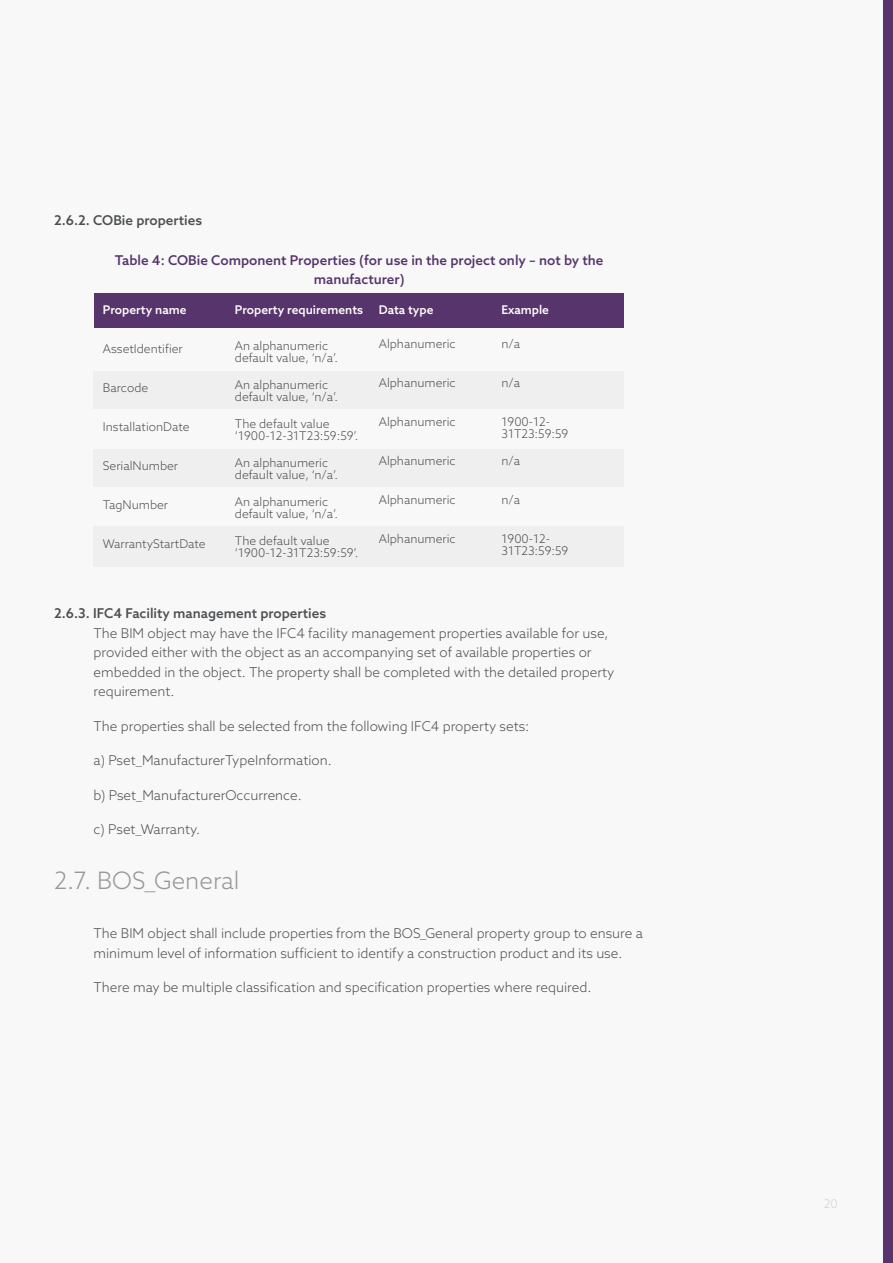
<style>
.page{position:relative;width:893px;height:1263px;background:#fff}
.page>*{position:absolute;margin:0;border:0;box-sizing:border-box;transform-origin:0 0}
.t1{font:300 24px "Azo Sans";color:#989898}
.t2{font:300 13.5px/19.5px "Azo Sans";color:#4d5053}
.t3{font:500 13.5px/19.5px "Azo Sans";color:#57356c;text-align:center}
.t4{font:500 13.5px "Azo Sans";color:#4d5053}
.t5{font:300 12px/12px "Azo Sans";color:#4d5053}
.t6{font:500 12px "Azo Sans";color:#fff}
.t7{font:300 12px "Azo Sans";color:#d1d1d1}
</style>
<div class="page">
<div style="left:882px;top:0;width:11px;height:1263px;background:#57356c"></div>
<div style="left:0;top:0;width:882px;height:1263px;background:#f8f8f8"></div>
<hr style="left:892px;top:0;width:1px;height:1263px;background:#f8f8f8">
<div style="left:94px;top:371px;width:530px;height:38px;background:#efefef"></div>
<div style="left:94px;top:449px;width:530px;height:38px;background:#efefef"></div>
<div style="left:94px;top:527px;width:530px;height:40px;background:#efefef"></div>
<div style="left:95px;top:294px;width:529px;height:34px;background:#57356c"></div>
<p class="t4" style="left:54px;top:211px;width:150px">2.6.2. COBie properties</p>
<p class="t3" style="left:115px;top:250px;width:490px">Table 4: COBie Component Properties (for use in the project only – not by the manufacturer)</p>
<p class="t6" style="left:103px;top:302px;width:85px">Property name</p>
<p class="t5" style="left:103px;top:342px;width:81px">AssetIdentifier</p>
<p class="t5" style="left:103px;top:381px;width:47px">Barcode</p>
<p class="t5" style="left:103px;top:420px;width:88px">InstallationDate</p>
<p class="t5" style="left:103px;top:459px;width:77px">SerialNumber</p>
<p class="t5" style="left:103px;top:498px;width:67px">TagNumber</p>
<p class="t5" style="left:103px;top:537px;width:104px">WarrantyStartDate</p>
<p class="t6" style="left:235px;top:302px;width:130px">Property requirements</p>
<p class="t5" style="left:235px;top:339px;width:105px">An alphanumeric default value, ‘n/a’.</p>
<p class="t5" style="left:235px;top:378px;width:105px">An alphanumeric default value, ‘n/a’.</p>
<p class="t5" style="left:235px;top:417px;width:125px">The default value ‘1900-12-31T23:59:59’.</p>
<p class="t5" style="left:235px;top:456px;width:105px">An alphanumeric default value, ‘n/a’.</p>
<p class="t5" style="left:235px;top:495px;width:105px">An alphanumeric default value, ‘n/a’.</p>
<p class="t5" style="left:235px;top:534px;width:125px">The default value ‘1900-12-31T23:59:59’.</p>
<p class="t6" style="left:379px;top:302px;width:56px">Data type</p>
<p class="t5" style="left:379px;top:338px;width:78px">Alphanumeric</p>
<p class="t5" style="left:379px;top:377px;width:78px">Alphanumeric</p>
<p class="t5" style="left:379px;top:416px;width:78px">Alphanumeric</p>
<p class="t5" style="left:379px;top:455px;width:78px">Alphanumeric</p>
<p class="t5" style="left:379px;top:494px;width:78px">Alphanumeric</p>
<p class="t5" style="left:379px;top:533px;width:78px">Alphanumeric</p>
<p class="t4" style="left:54px;top:604px;width:274px">2.6.3. IFC4 Facility management properties</p>
<p class="t6" style="left:501px;top:302px;width:49px">Example</p>
<p class="t5" style="left:501px;top:338px;width:20px">n/a</p>
<p class="t5" style="left:501px;top:377px;width:20px">n/a</p>
<p class="t5" style="left:501px;top:416px;width:68px">1900-12-<br>31T23:59:59</p>
<p class="t5" style="left:501px;top:455px;width:20px">n/a</p>
<p class="t5" style="left:501px;top:494px;width:20px">n/a</p>
<p class="t5" style="left:501px;top:533px;width:68px">1900-12-<br>31T23:59:59</p>
<p class="t2" style="left:94px;top:623px;width:522px">The BIM object may have the IFC4 facility management properties available for use, provided either with the object as an accompanying set of available properties or embedded in the object. The property shall be completed with the detailed property requirement.</p>
<p class="t2" style="left:94px;top:716px;width:437px">The properties shall be selected from the following IFC4 property sets:</p>
<p class="t2" style="left:94px;top:751px;width:240px">a) Pset_ManufacturerTypeInformation.</p>
<p class="t2" style="left:94px;top:785px;width:210px">b) Pset_ManufacturerOccurrence.</p>
<p class="t2" style="left:94px;top:820px;width:108px">c) Pset_Warranty.</p>
<h1 class="t1" style="left:54px;top:865px;width:187px">2.7. BOS_General</h1>
<p class="t2" style="left:94px;top:924px;width:551px">The BIM object shall include properties from the BOS_General property group to ensure a minimum level of information sufficient to identify a construction product and its use.</p>
<p class="t2" style="left:94px;top:978px;width:499px">There may be multiple classification and specification properties where required.</p>
<p class="t7" style="left:824px;top:1196px;width:15px">20</p>
</div>
